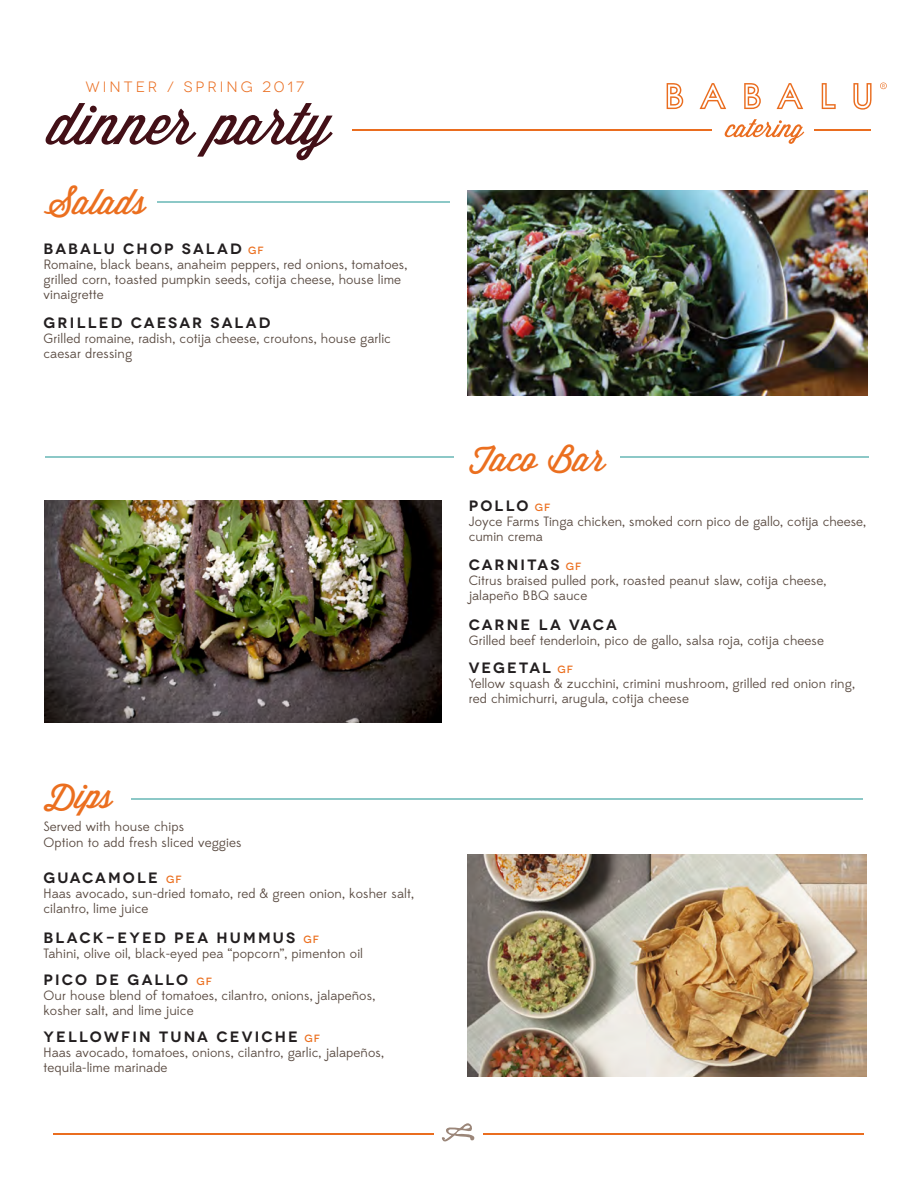
<style>
.page{position:relative;width:918px;height:1188px;background:#fff}
.page>*{position:absolute;margin:0;border:0;box-sizing:border-box;transform-origin:0 0}
.t1{font:57px "Wisdom Script AI";color:#431017}
.t2{font:34.5px "Wisdom Script AI";color:#eb6f1f}
.t3{font:600 15px "Novecentowide";letter-spacing:.14em;color:#231f20}
.t4{font:15px "Novecentowide";letter-spacing:.2em;color:#ea6d1f}
.t5{font:13.5px/15px "Edmondsans";letter-spacing:.005em;color:#594a41}
.s1{font-weight:500;font-size:10.5px;color:#eb6f1f}
</style>
<div class="page">
<svg style="left:442px;top:1123px;width:33px;height:19px"></svg>
<svg style="left:724px;top:119px;width:80px;height:25px"></svg>
<hr style="left:352px;top:129px;width:360px;height:2px;background:#ea6d1f">
<hr style="left:45px;top:456px;width:409px;height:2px;background:#8cc8c7">
<hr style="left:131px;top:798px;width:732px;height:2px;background:#8cc8c7">
<hr style="left:620px;top:456px;width:249px;height:2px;background:#8cc8c7">
<hr style="left:483px;top:1133px;width:381px;height:2px;background:#ea6d1f">
<hr style="left:53px;top:1133px;width:381px;height:2px;background:#ea6d1f">
<hr style="left:814px;top:129px;width:58px;height:2px;background:#ea6d1f">
<img style="left:467px;top:190px;width:401px;height:205px">
<img style="left:467px;top:854px;width:399px;height:222px">
<img style="left:44px;top:500px;width:398px;height:222px">
<svg style="left:880px;top:83px;width:7px;height:6px"></svg>
<svg style="left:667px;top:83px;width:16px;height:26px"></svg>
<svg style="left:700px;top:83px;width:26px;height:26px"></svg>
<svg style="left:744px;top:83px;width:17px;height:26px"></svg>
<svg style="left:777px;top:83px;width:26px;height:26px"></svg>
<svg style="left:822px;top:83px;width:14px;height:26px"></svg>
<svg style="left:853px;top:83px;width:19px;height:27px"></svg>
<hr style="left:158px;top:201px;width:292px;height:1px;background:#8cc8c7">
<p class="t4" style="left:86px;top:78px;width:220px">WINTER / SPRING 2017</p>
<h1 class="t1" style="left:49px;top:80px;width:283px">dinner party</h1>
<h2 class="t2" style="left:44px;top:175px;width:104px">Salads</h2>
<p class="t3" style="left:44px;top:240px;width:222px">BABALU CHOP SALAD <span class="s1">GF</span></p>
<p class="t5" style="left:44px;top:258px;width:365px">Romaine, black beans, anaheim peppers, red onions, tomatoes, grilled corn, toasted pumpkin seeds, cotija cheese, house lime vinaigrette</p>
<p class="t3" style="left:44px;top:313px;width:228px">GRILLED CAESAR SALAD</p>
<p class="t5" style="left:44px;top:331px;width:349px">Grilled romaine, radish, cotija cheese, croutons, house garlic caesar dressing</p>
<h2 class="t2" style="left:44px;top:770px;width:70px">Dips</h2>
<p class="t5" style="left:44px;top:819px;width:200px;line-height:16.5px">Served with house chips<br>Option to add fresh sliced veggies</p>
<p class="t3" style="left:44px;top:869px;width:140px">GUACAMOLE <span class="s1">GF</span></p>
<p class="t5" style="left:44px;top:887px;width:372px">Haas avocado, sun-dried tomato, red &amp; green onion, kosher salt, cilantro, lime juice</p>
<p class="t3" style="left:44px;top:929px;width:277px">BLACK-EYED PEA HUMMUS <span class="s1">GF</span></p>
<p class="t5" style="left:44px;top:947px;width:321px">Tahini, olive oil, black-eyed pea “popcorn”, pimenton oil</p>
<p class="t3" style="left:44px;top:971px;width:170px">PICO DE GALLO <span class="s1">GF</span></p>
<p class="t5" style="left:44px;top:989px;width:333px">Our house blend of tomatoes, cilantro, onions, jalapeños, kosher salt, and lime juice</p>
<p class="t3" style="left:44px;top:1028px;width:278px">YELLOWFIN TUNA CEVICHE <span class="s1">GF</span></p>
<p class="t5" style="left:44px;top:1046px;width:342px">Haas avocado, tomatoes, onions, cilantro, garlic, jalapeños, tequila-lime marinade</p>
<h2 class="t2" style="left:469px;top:432px;width:138px">Taco Bar</h2>
<p class="t3" style="left:469px;top:497px;width:83px">POLLO <span class="s1">GF</span></p>
<p class="t5" style="left:469px;top:515px;width:399px">Joyce Farms Tinga chicken, smoked corn pico de gallo, cotija cheese, cumin crema</p>
<p class="t3" style="left:469px;top:556px;width:114px">CARNITAS <span class="s1">GF</span></p>
<p class="t5" style="left:469px;top:573px;width:359px">Citrus braised pulled pork, roasted peanut slaw, cotija cheese, jalapeño BBQ sauce</p>
<p class="t3" style="left:469px;top:616px;width:150px">CARNE LA VACA</p>
<p class="t5" style="left:469px;top:633px;width:357px">Grilled beef tenderloin, pico de gallo, salsa roja, cotija cheese</p>
<p class="t3" style="left:469px;top:659px;width:106px">VEGETAL <span class="s1">GF</span></p>
<p class="t5" style="left:469px;top:677px;width:388px">Yellow squash &amp; zucchini, crimini mushroom, grilled red onion ring, red chimichurri, arugula, cotija cheese</p>
</div>
